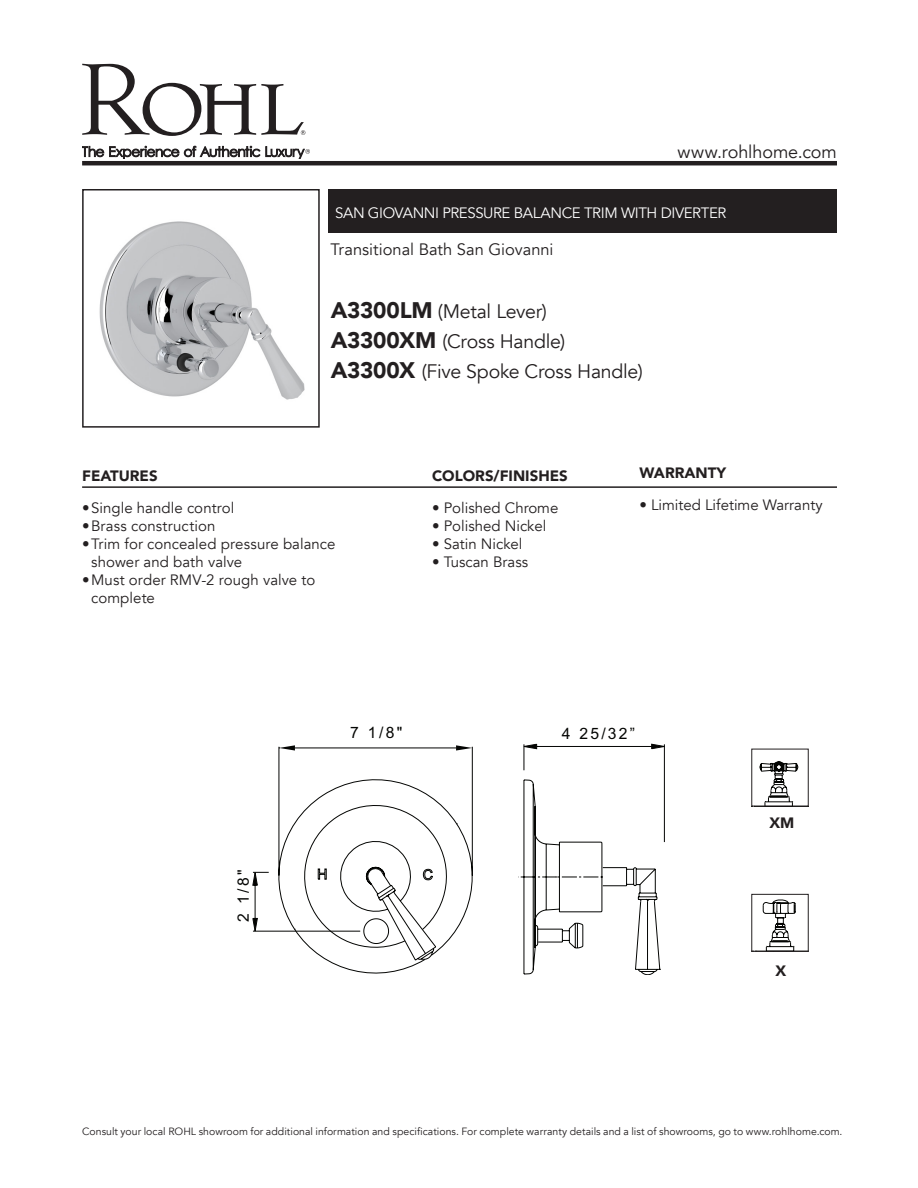
<style>
.page{position:relative;width:918px;height:1188px;background:#fff}
.page>*{position:absolute;margin:0;border:0;box-sizing:border-box;transform-origin:0 0}
.Product_Info_Nest{font:19.5px "Avenir";letter-spacing:-.015em;color:#231f20}
.t1{font:18px "Avenir";letter-spacing:-.005em;color:#231f20}
.t2{font:16.5px "Avenir";color:#231f20}
.t3{font:15.75px "Arial";color:#040503}
.Product_Info_Nest-2{font:15px "Avenir";color:#231f20}
.Product_Title_Bar{font:15px "Avenir";letter-spacing:-.025em;color:#fff}
.Product_Info_Nest-3{font:900 15px "Avenir";color:#231f20}
.t4{font:10.5px "Avenir";color:#231f20}
.s1{font-weight:900;font-size:22.5px}
</style>
<div class="page">
<svg style="left:82px;top:146px;width:178px;height:13px"></svg>
<svg style="left:82px;top:64px;width:223px;height:72px"></svg>
<svg style="left:266px;top:146px;width:44px;height:13px"></svg>
<hr style="left:82px;top:161px;width:755px;height:4px;background:#231f20">
<div style="left:328px;top:189px;width:509px;height:43px;background:#231f20"></div>
<img style="left:99px;top:221px;width:206px;height:179px">
<div style="left:82px;top:189px;width:238px;height:239px;border:2px solid #231f20"></div>
<hr style="left:82px;top:486px;width:755px;height:2px;background:#231f20">
<svg style="left:252px;top:871px;width:6px;height:61px"></svg>
<svg style="left:523px;top:744px;width:142px;height:5px"></svg>
<svg style="left:456px;top:745px;width:16px;height:2px"></svg>
<svg style="left:279px;top:745px;width:16px;height:2px"></svg>
<svg style="left:278px;top:747px;width:382px;height:228px"></svg>
<svg style="left:318px;top:868px;width:115px;height:12px"></svg>
<svg style="left:752px;top:761px;width:56px;height:46px"></svg>
<div style="left:751px;top:749px;width:58px;height:57px;border:1px solid #231f20"></div>
<svg style="left:762px;top:899px;width:34px;height:51px"></svg>
<div style="left:751px;top:894px;width:58px;height:58px;border:1px solid #231f20"></div>
<p class="t1" style="left:678px;top:141px;width:161px">www.rohlhome.com</p>
<p class="Product_Title_Bar" style="left:335px;top:204px;width:393px">SAN GIOVANNI PRESSURE BALANCE TRIM WITH DIVERTER</p>
<p class="t2" style="left:330px;top:239px;width:225px">Transitional Bath San Giovanni</p>
<p class="Product_Info_Nest" style="left:331px;top:300px;width:218px"><span class="s1">A3300LM</span> (Metal Lever)</p>
<p class="Product_Info_Nest" style="left:331px;top:330px;width:236px"><span class="s1">A3300XM</span> (Cross Handle)</p>
<p class="Product_Info_Nest" style="left:331px;top:360px;width:313px"><span class="s1">A3300X</span> (Five Spoke Cross Handle)</p>
<p class="Product_Info_Nest-3" style="left:82px;top:463px;width:77px">FEATURES</p>
<p class="Product_Info_Nest-2" style="left:82px;top:499px;width:154px">•Single handle control</p>
<p class="Product_Info_Nest-2" style="left:82px;top:517px;width:135px">•Brass construction</p>
<p class="Product_Info_Nest-2" style="left:82px;top:535px;width:255px">•Trim for concealed pressure balance</p>
<p class="Product_Info_Nest-2" style="left:91px;top:553px;width:153px">shower and bath valve</p>
<p class="Product_Info_Nest-2" style="left:82px;top:571px;width:235px">•Must order RMV-2 rough valve to</p>
<p class="Product_Info_Nest-2" style="left:91px;top:589px;width:65px">complete</p>
<p class="Product_Info_Nest-3" style="left:432px;top:463px;width:137px">COLORS/FINISHES</p>
<p class="Product_Info_Nest-2" style="left:432px;top:499px;width:128px">• Polished Chrome</p>
<p class="Product_Info_Nest-2" style="left:432px;top:517px;width:116px">• Polished Nickel</p>
<p class="Product_Info_Nest-2" style="left:432px;top:535px;width:92px">• Satin Nickel</p>
<p class="Product_Info_Nest-2" style="left:432px;top:553px;width:98px">• Tuscan Brass</p>
<p class="Product_Info_Nest-3" style="left:639px;top:460px;width:88px">WARRANTY</p>
<p class="Product_Info_Nest-2" style="left:639px;top:496px;width:185px">• Limited Lifetime Warranty</p>
<p class="t3" style="left:233px;top:922px;width:54px;rotate:-90deg">2 1/8"</p>
<p class="t3" style="left:350px;top:722px;width:54px">7 1/8"</p>
<p class="t3" style="left:562px;top:723px;width:75px">4 25/32”</p>
<p class="Product_Info_Nest-3" style="left:770px;top:810px;width:26px">XM</p>
<p class="Product_Info_Nest-3" style="left:775px;top:958px;width:12px">X</p>
<p class="t4" style="left:82px;top:1125px;width:762px">Consult your local ROHL showroom for additional information and specifications. For complete warranty details and a list of showrooms, go to www.rohlhome.com.</p>
</div>
